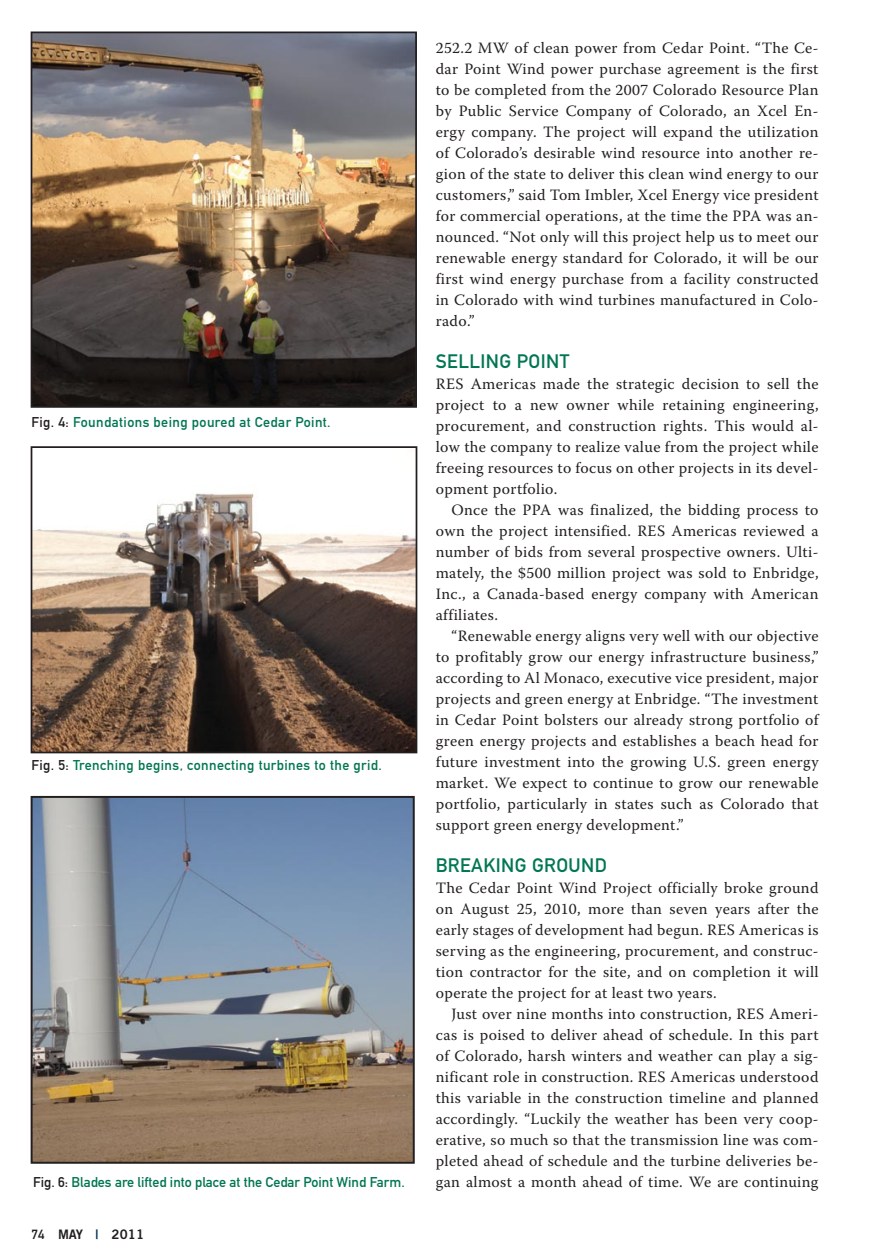
<style>
.page{position:relative;width:882px;height:1260px;background:#fff}
.page>*{position:absolute;margin:0;border:0;box-sizing:border-box;transform-origin:0 0}
.t1{font:19.25px "DIN Mittelschrift Alternate";letter-spacing:.02em;color:#007652}
.t2{font:15.75px/21px "Warnock Pro";letter-spacing:.02em;color:#231f20;text-align:justify}
.t3{font:14px "DIN Mittelschrift Alternate";letter-spacing:.02em;color:#007652}
.t4{font:14px "DIN Mittelschrift Alternate";color:#007652}
.t5{font:13.12px "Trade Gothic Bold Two";letter-spacing:.02em;color:#231f20}
.s1{color:#231f20}
.s2{font-family:"DIN Mittelschrift Alternate"}
.s3{color:#00355b}
</style>
<div class="page">
<img style="left:34px;top:35px;width:380px;height:370px">
<div style="left:31px;top:32px;width:386px;height:376px;border:2px solid #231f20"></div>
<img style="left:34px;top:493px;width:380px;height:257px">
<div style="left:31px;top:446px;width:386px;height:307px;border:2px solid #231f20"></div>
<img style="left:34px;top:799px;width:378px;height:362px">
<div style="left:31px;top:796px;width:384px;height:368px;border:2px solid #231f20"></div>
<p class="t3" style="left:32px;top:414px;width:301px"><span class="s1">Fig. 4:</span> Foundations being poured at Cedar Point.</p>
<p class="t3" style="left:32px;top:757px;width:352px"><span class="s1">Fig. 5:</span> Trenching begins, connecting turbines to the grid.</p>
<p class="t4" style="left:33px;top:1174px;width:373px"><span class="s1">Fig. 6:</span> Blades are lifted into place at the Cedar Point Wind Farm.</p>
<p class="t5" style="left:32px;top:1226px;width:114px"><span class="s2">74</span> MAY <span class="s3">|</span> 2011</p>
<p class="t2" style="left:436px;top:37px;width:384px">252.2 MW of clean power from Cedar Point. “The Ce&shy;dar Point Wind power purchase agreement is the first to be completed from the 2007 Colorado Resource Plan by Public Service Company of Colorado, an Xcel En&shy;ergy company. The project will expand the utilization of Colorado’s desirable wind resource into another re&shy;gion of the state to deliver this clean wind energy to our customers,” said Tom Imbler, Xcel Energy vice president for commercial operations, at the time the PPA was an&shy;nounced. “Not only will this project help us to meet our renewable energy standard for Colorado, it will be our first wind energy purchase from a facility constructed in Colorado with wind turbines manufactured in Colo&shy;rado.”</p>
<p class="t1" style="left:436px;top:350px;width:131px">Selling Point</p>
<p class="t2" style="left:436px;top:373px;width:384px">RES Americas made the strategic decision to sell the project to a new owner while retaining engineering, procurement, and construction rights. This would al&shy;low the company to realize value from the project while freeing resources to focus on other projects in its devel&shy;opment portfolio.</p>
<p class="t2" style="left:436px;top:499px;width:384px;text-indent:16px">Once the PPA was finalized, the bidding process to own the project intensified. RES Americas reviewed a number of bids from several prospective owners. Ulti&shy;mately, the $500 million project was sold to Enbridge, Inc., a Canada-based energy company with American affiliates.</p>
<p class="t2" style="left:436px;top:625px;width:384px;text-indent:16px">“Renewable energy aligns very well with our objective to profitably grow our energy infrastructure business,” according to Al Monaco, executive vice president, major projects and green energy at Enbridge. “The investment in Cedar Point bolsters our already strong portfolio of green energy projects and establishes a beach head for future investment into the growing U.S. green energy market. We expect to continue to grow our renewable portfolio, particularly in states such as Colorado that support green energy development.”</p>
<p class="t1" style="left:436px;top:854px;width:173px">Breaking Ground</p>
<p class="t2" style="left:436px;top:877px;width:384px">The Cedar Point Wind Project officially broke ground on August 25, 2010, more than seven years after the early stages of development had begun. RES Americas is serving as the engineering, procurement, and construc&shy;tion contractor for the site, and on completion it will operate the project for at least two years.</p>
<p class="t2" style="left:436px;top:1003px;width:384px;text-indent:16px">Just over nine months into construction, RES Ameri&shy;cas is poised to deliver ahead of schedule. In this part of Colorado, harsh winters and weather can play a sig&shy;nificant role in construction. RES Americas understood this variable in the construction timeline and planned accordingly. “Luckily the weather has been very coop&shy;erative, so much so that the transmission line was com&shy;pleted ahead of schedule and the turbine deliveries be&shy;gan almost a month ahead of time. We are continuing</p>
</div>
